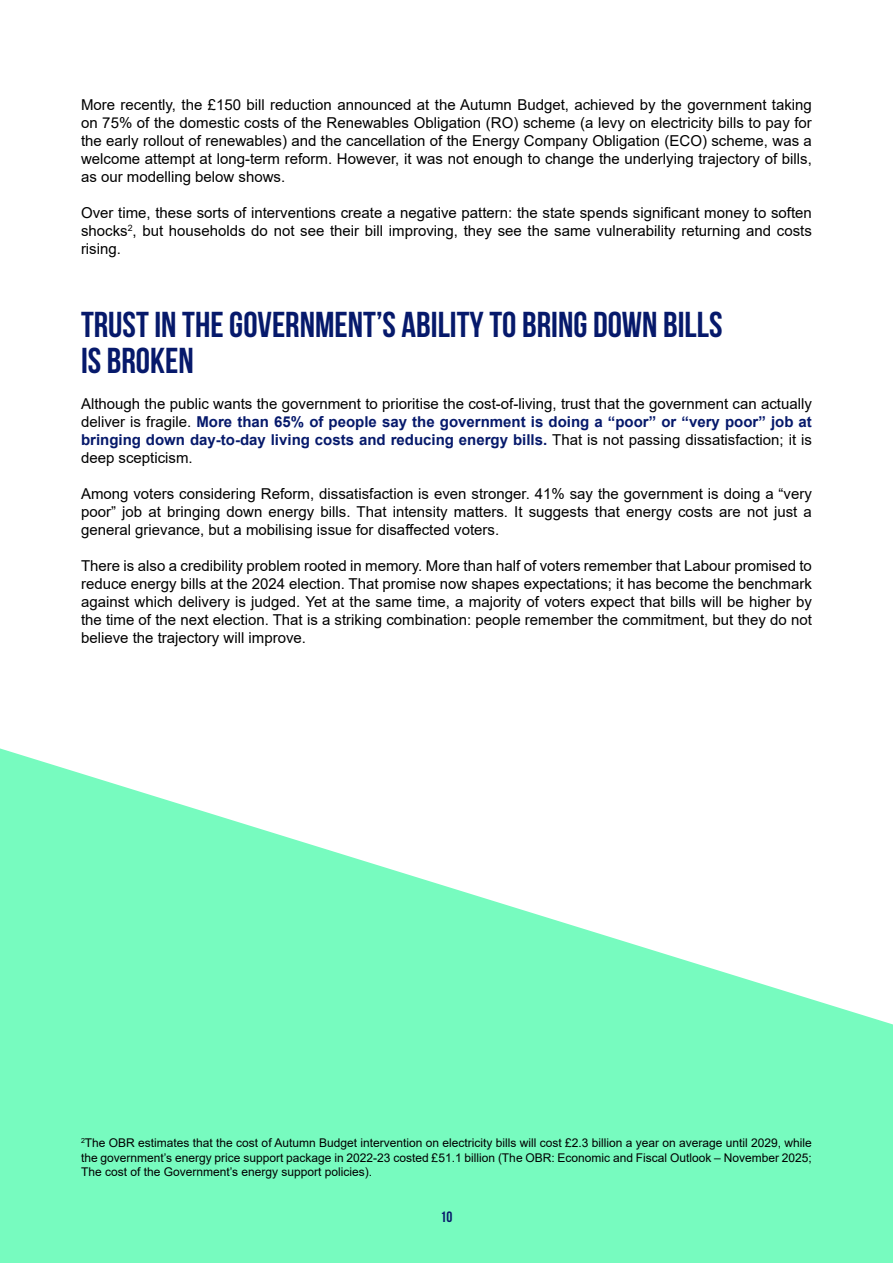
<style>
.page{position:relative;width:893px;height:1263px;background:#fff}
.page>*{position:absolute;margin:0;border:0;box-sizing:border-box;transform-origin:0 0}
.t1{font:700 36px/36px "Bebas Neue";color:#06196b}
.t2{font:15px/18px "Arial";color:#000;text-align:justify}
.t3{font:700 15px "Bebas Neue";color:#06196b}
.t4{font:12px/14.4px "Arial";color:#000;text-align:justify}
.s1{font-weight:700;color:#06196b}
</style>
<div class="page">
<svg style="left:0;top:748px;width:893px;height:515px;fill:#77fbbf"></svg>
<div style="left:432px;top:1203px;width:28px;height:28px;background:#77fbbf;border-radius:50%"></div>
<p class="t2" style="left:81px;top:96px;width:732px">More recently, the £150 bill reduction announced at the Autumn Budget, achieved by the government taking on 75% of the domestic costs of the Renewables Obligation (RO) scheme (a levy on electricity bills to pay for the early rollout of renewables) and the cancellation of the Energy Company Obligation (ECO) scheme, was a welcome attempt at long-term reform. However, it was not enough to change the underlying trajectory of bills, as our modelling below shows.</p>
<p class="t2" style="left:81px;top:204px;width:732px">Over time, these sorts of interventions create a negative pattern: the state spends significant money to soften shocks<sup>2</sup>, but households do not see their bill improving, they see the same vulnerability returning and costs rising.</p>
<h1 class="t1" style="left:81px;top:306px;width:643px">TRUST IN THE GOVERNMENT’S ABILITY TO BRING DOWN BILLS<br>IS BROKEN</h1>
<p class="t2" style="left:81px;top:394px;width:732px">Although the public wants the government to prioritise the cost-of-living, trust that the government can actually deliver is fragile. <span class="s1">More than 65% of people say the government is doing a “poor” or “very poor” job at bringing down day-to-day living costs and reducing energy bills.</span> That is not passing dissatisfaction; it is deep scepticism.</p>
<p class="t2" style="left:81px;top:484px;width:732px">Among voters considering Reform, dissatisfaction is even stronger. 41% say the government is doing a “very poor” job at bringing down energy bills. That intensity matters. It suggests that energy costs are not just a general grievance, but a mobilising issue for disaffected voters.</p>
<p class="t2" style="left:81px;top:556px;width:732px">There is also a credibility problem rooted in memory. More than half of voters remember that Labour promised to reduce energy bills at the 2024 election. That promise now shapes expectations; it has become the benchmark against which delivery is judged. Yet at the same time, a majority of voters expect that bills will be higher by the time of the next election. That is a striking combination: people remember the commitment, but they do not believe the trajectory will improve.</p>
<p class="t4" style="left:81px;top:1136px;width:732px"><sup>2</sup>The OBR estimates that the cost of Autumn Budget intervention on electricity bills will cost £2.3 billion a year on average until 2029, while the government’s energy price support package in 2022-23 costed £51.1 billion (The OBR: Economic and Fiscal Outlook – November 2025; The cost of the Government’s energy support policies).</p>
<p class="t3" style="left:441px;top:1208px;width:13px">10</p>
</div>
